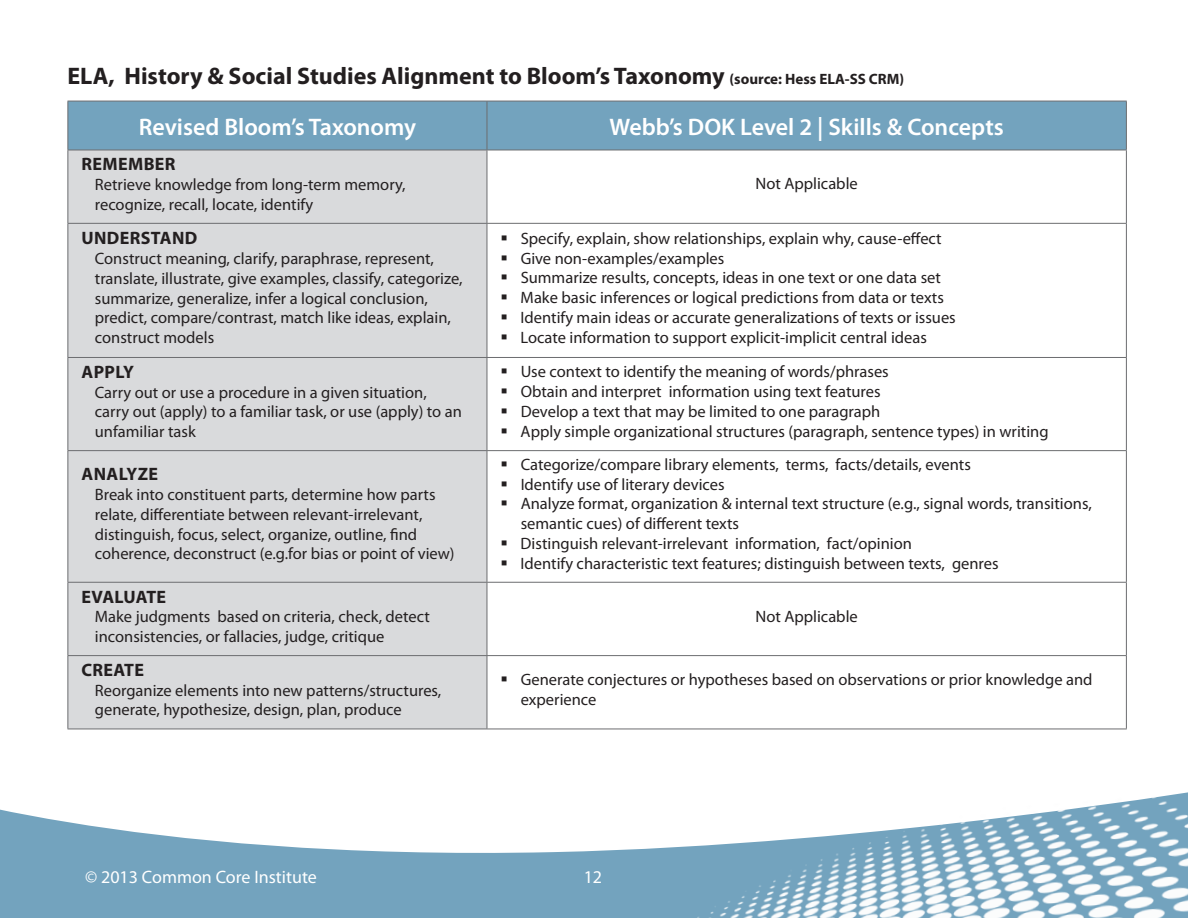
<style>
.page{position:relative;width:1188px;height:918px;background:#fff}
.page>*{position:absolute;margin:0;border:0;box-sizing:border-box;transform-origin:0 0}
.t1{font:700 24px/50.1px "Myriad Pro";color:#231f20}
.t2{font:600 24px "Myriad Pro";color:#fff}
.t3{font:700 18px "Myriad Pro";letter-spacing:.02em;color:#231f20}
.t4{font:18px "Myriad Pro";color:#fff}
.t5{font:16.5px/19.8px "Myriad Pro";color:#231f20}
.s1{font-size:15px}
.s2{font-weight:600;color:#fff}
</style>
<div class="page">
<svg style="left:0;top:809px;width:617px;height:109px;fill:#73a3be"></svg>
<img style="left:617px;top:792px;width:571px;height:126px">
<div style="left:69px;top:102px;width:1057px;height:48px;background:#73a3be"></div>
<div style="left:69px;top:151px;width:418px;height:578px;background:#d9dadc"></div>
<hr style="left:68px;top:101px;width:419px;height:1px;background:#6c6d70">
<hr style="left:68px;top:101px;width:1px;height:49px;background:#6c6d70">
<hr style="left:487px;top:101px;width:640px;height:1px;background:#6c6d70">
<hr style="left:487px;top:101px;width:1px;height:49px;background:#6c6d70">
<hr style="left:1126px;top:101px;width:1px;height:49px;background:#6c6d70">
<hr style="left:68px;top:150px;width:419px;height:1px;background:#6c6d70">
<hr style="left:68px;top:150px;width:1px;height:73px;background:#6c6d70">
<hr style="left:487px;top:150px;width:640px;height:1px;background:#6c6d70">
<hr style="left:487px;top:150px;width:1px;height:73px;background:#6c6d70">
<hr style="left:1126px;top:150px;width:1px;height:73px;background:#6c6d70">
<hr style="left:68px;top:223px;width:419px;height:1px;background:#6c6d70">
<hr style="left:68px;top:224px;width:1px;height:133px;background:#6c6d70">
<hr style="left:487px;top:223px;width:640px;height:1px;background:#6c6d70">
<hr style="left:487px;top:224px;width:1px;height:133px;background:#6c6d70">
<hr style="left:1126px;top:224px;width:1px;height:133px;background:#6c6d70">
<hr style="left:68px;top:357px;width:419px;height:1px;background:#6c6d70">
<hr style="left:68px;top:358px;width:1px;height:92px;background:#6c6d70">
<hr style="left:487px;top:357px;width:640px;height:1px;background:#6c6d70">
<hr style="left:487px;top:358px;width:1px;height:92px;background:#6c6d70">
<hr style="left:1126px;top:358px;width:1px;height:92px;background:#6c6d70">
<hr style="left:68px;top:450px;width:419px;height:1px;background:#6c6d70">
<hr style="left:68px;top:451px;width:1px;height:131px;background:#6c6d70">
<hr style="left:487px;top:450px;width:640px;height:1px;background:#6c6d70">
<hr style="left:487px;top:451px;width:1px;height:131px;background:#6c6d70">
<hr style="left:1126px;top:451px;width:1px;height:131px;background:#6c6d70">
<hr style="left:68px;top:582px;width:419px;height:1px;background:#6c6d70">
<hr style="left:68px;top:583px;width:1px;height:72px;background:#6c6d70">
<hr style="left:487px;top:582px;width:640px;height:1px;background:#6c6d70">
<hr style="left:487px;top:583px;width:1px;height:72px;background:#6c6d70">
<hr style="left:1126px;top:583px;width:1px;height:72px;background:#6c6d70">
<hr style="left:68px;top:655px;width:419px;height:1px;background:#6c6d70">
<hr style="left:68px;top:656px;width:1px;height:73px;background:#6c6d70">
<hr style="left:487px;top:655px;width:640px;height:1px;background:#6c6d70">
<hr style="left:487px;top:656px;width:1px;height:73px;background:#6c6d70">
<hr style="left:1126px;top:656px;width:1px;height:73px;background:#6c6d70">
<hr style="left:68px;top:729px;width:419px;height:1px;background:#6c6d70">
<hr style="left:487px;top:729px;width:640px;height:1px;background:#6c6d70">
<h1 class="t1" style="left:139px;top:50px;width:767px;text-indent:-71px">ELA, History &amp; Social Studies Alignment to Bloom’s Taxonomy <span class="s1">(source: Hess ELA-SS CRM)<br></span><span class="s2">Revised Bloom’s Taxonomy</span></h1>
<h1 class="t2" style="left:610px;top:111px;width:396px">Webb’s DOK Level 2 | Skills &amp; Concepts</h1>
<p class="t3" style="left:82px;top:152px;width:24px">Remember</p>
<p class="t5" style="left:95px;top:174px;width:312px">Retrieve knowledge from long-term memory, recognize, recall, locate, identify</p>
<p class="t5" style="left:756px;top:174px;width:104px">Not Applicable</p>
<p class="t3" style="left:82px;top:226px;width:37px">Understa</p>
<p class="t3" style="left:172px;top:226px;width:25px">nd</p>
<p class="t5" style="left:95px;top:248px;width:369px">Construct meaning, clarify, paraphrase, represent, translate, illustrate, give examples, classify, categorize, summarize, generalize, infer a logical conclusion, predict, compare/contrast, match like ideas, explain, construct models</p>
<p class="t5" style="left:521px;top:228px;width:437px">Specify, explain, show relationships, explain why, cause-effect Give non-examples/examples<br>Summarize results, concepts, ideas in one text or one data set Make basic inferences or logical predictions from data or texts Identify main ideas or accurate generalizations of texts or issues Locate information to support explicit-implicit central ideas</p>
<p class="t3" style="left:82px;top:360px;width:54px">Apply</p>
<p class="t5" style="left:95px;top:382px;width:369px">Carry out or use a procedure in a given situation, carry out (apply) to a familiar task, or use (apply) to an unfamiliar task</p>
<p class="t3" style="left:82px;top:462px;width:76px">Analyze</p>
<p class="t5" style="left:95px;top:484px;width:361px">Break into constituent parts, determine how parts relate, differentiate between relevant-irrelevant, distinguish, focus, select, organize, outline, find coherence, deconstruct (e.g.for bias or point of view)</p>
<p class="t5" style="left:521px;top:361px;width:530px">Use context to identify the meaning of words/phrases<br>Obtain and interpret information using text features<br>Develop a text that may be limited to one paragraph<br>Apply simple organizational structures (paragraph, sentence types) in writing</p>
<p class="t5" style="left:521px;top:454px;width:573px">Categorize/compare library elements, terms, facts/details, events<br>Identify use of literary devices<br>Analyze format, organization &amp; internal text structure (e.g., signal words, transitions, semantic cues) of different texts<br>Distinguish relevant-irrelevant information, fact/opinion<br>Identify characteristic text features; distinguish between texts, genres</p>
<p class="t3" style="left:82px;top:585px;width:33px">Evaluate</p>
<p class="t5" style="left:95px;top:607px;width:337px">Make judgments based on criteria, check, detect inconsistencies, or fallacies, judge, critique</p>
<p class="t5" style="left:756px;top:606px;width:104px">Not Applicable</p>
<p class="t3" style="left:82px;top:658px;width:22px">Create</p>
<p class="t5" style="left:95px;top:680px;width:348px">Reorganize elements into new patterns/structures, generate, hypothesize, design, plan, produce</p>
<p class="t5" style="left:521px;top:670px;width:573px">Generate conjectures or hypotheses based on observations or prior knowledge and experience</p>
<p class="t4" style="left:85px;top:866px;width:233px">© 2013 Common Core Institute</p>
<p class="t4" style="left:584px;top:866px;width:20px">12</p>
</div>
